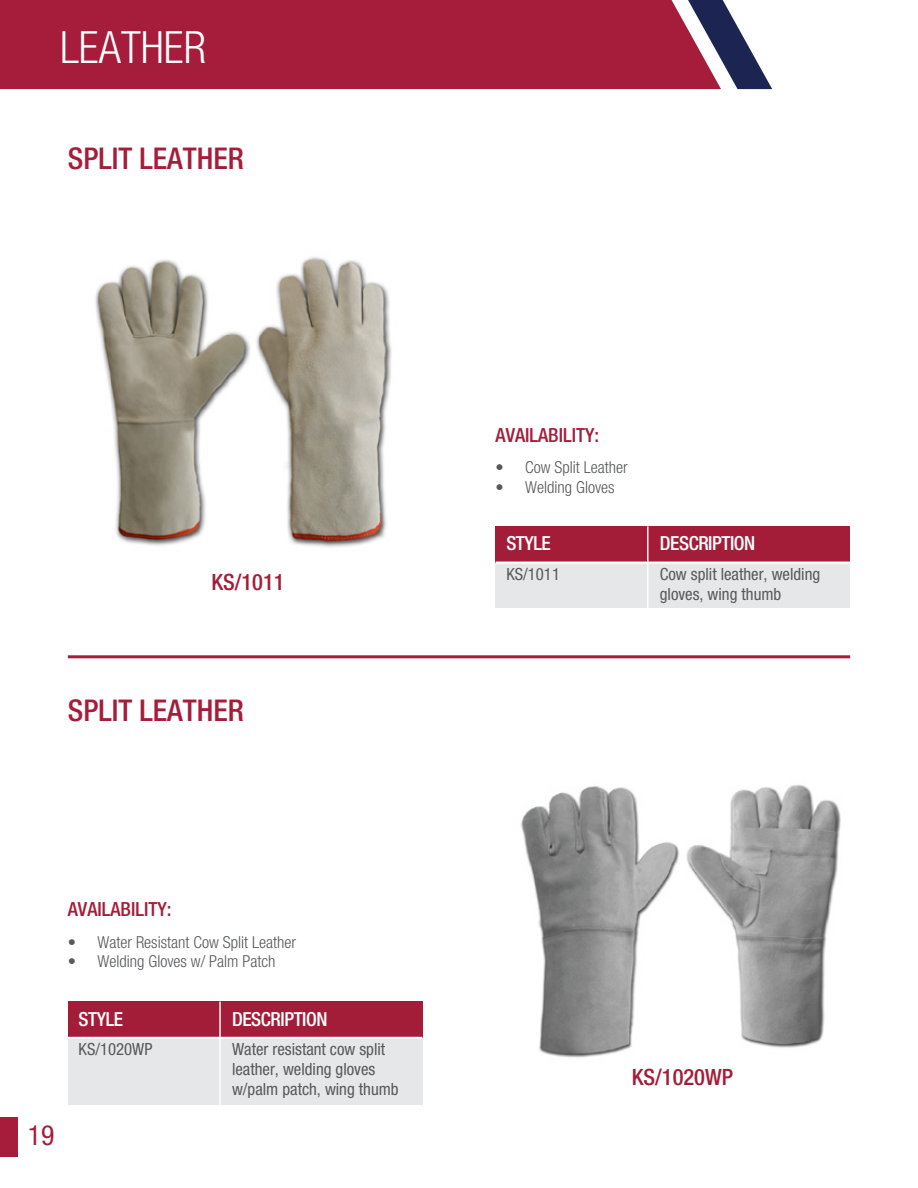
<style>
.page{position:relative;width:918px;height:1188px;background:#fff}
.page>*{position:absolute;margin:0;border:0;box-sizing:border-box;transform-origin:0 0}
.t1{font:300 condensed 44.55px "Helvetica Neue LT Std";color:#fff}
.t2{font:500 condensed 30px "Helvetica Neue LT Std";color:#a51d3a}
.t3{font:condensed 27.75px "Helvetica Neue LT Std";color:#a61d3b}
.t4{font:500 condensed 22.5px "Helvetica Neue LT Std";color:#a31d39}
.t5{font:500 condensed 19.5px "Helvetica Neue LT Std";color:#a51d3a}
.t6{font:500 condensed 19.35px "Helvetica Neue LT Std";letter-spacing:-.02em;color:#fff}
.t7{font:condensed 16.8px/20.1px "Helvetica Neue LT Std";color:#58595b}
.t8{font:300 condensed 16.5px "Helvetica Neue LT Std";color:#58595b}
</style>
<div class="page">
<div style="left:496px;top:526px;width:354px;height:82px;background:#e6e7e8"></div>
<div style="left:496px;top:526px;width:354px;height:37px;background:#a31d39"></div>
<hr style="left:647px;top:526px;width:2px;height:82px;background:#fff">
<hr style="left:496px;top:562px;width:354px;height:2px;background:#fff">
<hr style="left:68px;top:655px;width:782px;height:3px;background:#a51d3a">
<img style="left:95px;top:257px;width:297px;height:290px">
<div style="left:68px;top:1002px;width:354px;height:103px;background:#e6e7e8"></div>
<div style="left:68px;top:1002px;width:354px;height:36px;background:#a31d39"></div>
<hr style="left:219px;top:1002px;width:2px;height:103px;background:#fff">
<hr style="left:68px;top:1037px;width:354px;height:2px;background:#fff">
<img style="left:521px;top:784px;width:320px;height:274px">
<div style="left:0;top:1117px;width:18px;height:40px;background:#a61d3b"></div>
<div style="left:0;top:0;width:688px;height:89px;background:#a61d3b"></div>
<svg style="left:688px;top:0;width:84px;height:89px"></svg>
<h1 class="t1" style="left:60px;top:22px;width:147px">LEATHER</h1>
<h2 class="t2" style="left:68px;top:140px;width:178px">SPLIT LEATHER</h2>
<h3 class="t4" style="left:211px;top:569px;width:75px">KS/1011</h3>
<h2 class="t2" style="left:68px;top:692px;width:178px">SPLIT LEATHER</h2>
<p class="t5" style="left:68px;top:898px;width:105px">AVAILABILITY:</p>
<p class="t8" style="left:68px;top:932px;width:230px">• Water Resistant Cow Split Leather</p>
<p class="t8" style="left:68px;top:952px;width:209px">• Welding Gloves w/ Palm Patch</p>
<h3 class="t3" style="left:28px;top:1119px;width:28px">19</h3>
<p class="t6" style="left:79px;top:1007px;width:46px">STYLE</p>
<p class="t6" style="left:232px;top:1007px;width:97px">DESCRIPTION</p>
<p class="t7" style="left:79px;top:1039px;width:75px">KS/1020WP</p>
<p class="t7" style="left:232px;top:1039px;width:168px">Water resistant cow split leather, welding gloves w/palm patch, wing thumb</p>
<p class="t5" style="left:496px;top:423px;width:105px">AVAILABILITY:</p>
<p class="t8" style="left:496px;top:458px;width:134px">• Cow Split Leather</p>
<p class="t8" style="left:496px;top:478px;width:121px">• Welding Gloves</p>
<p class="t6" style="left:506px;top:532px;width:46px">STYLE</p>
<p class="t6" style="left:660px;top:532px;width:97px">DESCRIPTION</p>
<p class="t7" style="left:506px;top:564px;width:55px">KS/1011</p>
<p class="t7" style="left:660px;top:564px;width:162px">Cow split leather, welding gloves, wing thumb</p>
<h3 class="t4" style="left:632px;top:1064px;width:103px">KS/1020WP</h3>
</div>
